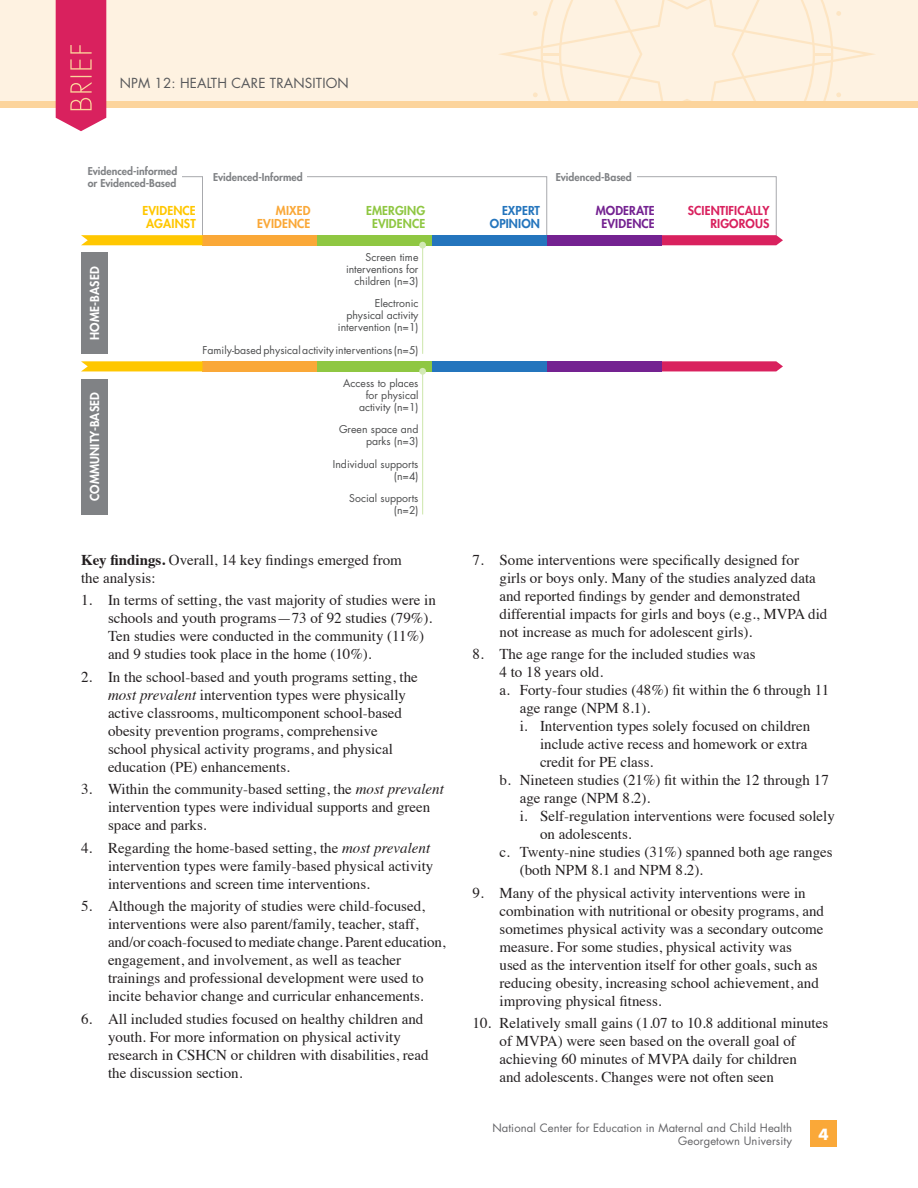
<style>
.page{position:relative;width:918px;height:1188px;background:#fff}
.page>*{position:absolute;margin:0;border:0;box-sizing:border-box;transform-origin:0 0}
.Body_Text{font:15px/18px "Times";color:#231f20}
.Headers{font:700 15px "Futura";color:#fff}
.Headers-2{font:13.5px "Futura";letter-spacing:.01em;color:#57585a}
.Table_Heading{font:800 12px "Futura";letter-spacing:.01em;color:#fff}
.Table_Heading-2{font:800 12px/13.5px "Futura";letter-spacing:.01em;color:#d9215e;text-align:right}
.Table_Heading-3{font:800 12px/13.5px "Futura";letter-spacing:.01em;color:#8fc742;text-align:center}
.Table_Heading-4{font:800 12px/13.5px "Futura";letter-spacing:.01em;color:#742291;text-align:center}
.Table_Heading-5{font:800 12px/13.5px "Futura";letter-spacing:.01em;color:#ffc700}
.Table_Heading-6{font:800 12px "Futura";letter-spacing:.01em;color:#faa838}
.Table_Heading-7{font:800 12px "Futura";letter-spacing:.01em;color:#2475bd}
.Footers{font:11.25px "Futura";letter-spacing:.01em;color:#636366}
.Table_Heading-8{font:10.5px/12px "Futura";color:#4b4c4d;text-align:right}
.Table_Heading-9{font:800 10.5px "Futura";color:#808285}
.s1{font-weight:700}
.s2{font-style:italic}
</style>
<div class="page">
<div style="left:810px;top:1120px;width:27px;height:28px;background:#faa838"></div>
<div style="left:0;top:0;width:918px;height:101px;background:#fef2e1"></div>
<svg style="left:499px;top:0;width:376px;height:101px"></svg>
<div style="left:0;top:101px;width:918px;height:7px;background:#fcd49c"></div>
<svg style="left:56px;top:0;width:50px;height:131px;background:#dc3368"></svg>
<svg style="left:307px;top:176px;width:241px;height:59px"></svg>
<svg style="left:637px;top:176px;width:146px;height:69px"></svg>
<div style="left:203px;top:235px;width:114px;height:10px;background:#faa838"></div>
<div style="left:317px;top:235px;width:115px;height:10px;background:#8fc742"></div>
<div style="left:432px;top:235px;width:115px;height:10px;background:#2475bd"></div>
<div style="left:547px;top:235px;width:115px;height:10px;background:#742291"></div>
<svg style="left:81px;top:176px;width:122px;height:69px"></svg>
<div style="left:81px;top:379px;width:27px;height:135px;background:#808285"></div>
<div style="left:81px;top:253px;width:27px;height:101px;background:#808285"></div>
<hr style="left:422px;top:245px;width:1px;height:109px;background:#d2e9b4">
<div style="left:419px;top:242px;width:7px;height:6px;background:#d2e9b4;border-radius:50%"></div>
<svg style="left:662px;top:361px;width:121px;height:10px"></svg>
<div style="left:203px;top:361px;width:114px;height:10px;background:#faa838"></div>
<div style="left:317px;top:361px;width:115px;height:10px;background:#8fc742"></div>
<div style="left:432px;top:361px;width:115px;height:10px;background:#2475bd"></div>
<div style="left:547px;top:361px;width:115px;height:10px;background:#742291"></div>
<hr style="left:422px;top:371px;width:1px;height:143px;background:#d2e9b4">
<div style="left:419px;top:368px;width:7px;height:7px;background:#d2e9b4;border-radius:50%"></div>
<svg style="left:81px;top:361px;width:122px;height:10px"></svg>
<p class="Headers-2" style="left:120px;top:73px;width:230px">NPM 12: HEALTH CARE TRANSITION</p>
<p class="Table_Heading-9" style="left:88px;top:164px;width:91px">Evidenced-informed</p>
<p class="Table_Heading-9" style="left:88px;top:176px;width:90px">or Evidenced-Based</p>
<p class="Table_Heading-9" style="left:213px;top:170px;width:91px">Evidenced-Informed</p>
<p class="Table_Heading" style="left:87px;top:340px;width:75px;rotate:-90deg">HOME-BASED</p>
<p class="Table_Heading" style="left:87px;top:501px;width:110px;rotate:-90deg">COMMUNITY-BASED</p>
<p class="Table_Heading-5" style="left:143px;top:204px;width:55px">EVIDENCE<br>AGAINST</p>
<p class="Table_Heading-3" style="left:366px;top:204px;width:61px">EMERGING<br>EVIDENCE</p>
<p class="Table_Heading-6" style="left:276px;top:202px;width:36px">MIXED</p>
<p class="Table_Heading-6" style="left:257px;top:216px;width:55px">EVIDENCE</p>
<p class="Table_Heading-8" style="left:346px;top:251px;width:74px">Screen time interventions for children (n=3)</p>
<p class="Table_Heading-8" style="left:338px;top:297px;width:82px">Electronic physical activity intervention (n=1)</p>
<p class="Table_Heading-8" style="left:203px;top:344px;width:218px">Family-based physical activity interventions (n=5)</p>
<p class="Table_Heading-8" style="left:343px;top:377px;width:77px">Access to places for physical activity (n=1)</p>
<p class="Table_Heading-8" style="left:339px;top:423px;width:81px">Green space and parks (n=3)</p>
<p class="Table_Heading-8" style="left:333px;top:458px;width:87px">Individual supports (n=4)</p>
<p class="Table_Heading-8" style="left:349px;top:492px;width:71px">Social supports (n=2)</p>
<p class="Body_Text" style="left:81px;top:549px;width:322px"><span class="s1">Key findings.</span> Overall, 14 key findings emerged from the analysis:</p>
<p class="Body_Text" style="left:108px;top:590px;width:329px;text-indent:-27px">1. In terms of setting, the vast majority of studies were in schools and youth programs—73 of 92 studies (79%).<br>Ten studies were conducted in the community (11%) and 9 studies took place in the home (10%).</p>
<p class="Body_Text" style="left:108px;top:666px;width:311px;text-indent:-27px">2. In the school-based and youth programs setting, the <span class="s2">most prevalent</span> intervention types were physically active classrooms, multicomponent school-based obesity prevention programs, comprehensive school physical activity programs, and physical education (PE) enhancements.</p>
<p class="Body_Text" style="left:108px;top:779px;width:337px;text-indent:-27px">3. Within the community-based setting, the <span class="s2">most prevalent </span>intervention types were individual supports and green space and parks.</p>
<p class="Body_Text" style="left:108px;top:837px;width:327px;text-indent:-27px">4. Regarding the home-based setting, the <span class="s2">most prevalent </span>intervention types were family-based physical activity interventions and screen time interventions.</p>
<p class="Body_Text" style="left:108px;top:896px;width:319px;text-indent:-27px">5. Although the majority of studies were child-focused, interventions were also parent/family, teacher, staff,</p>
<p class="Body_Text" style="left:108px;top:932px;width:339px">and/or coach-focused to mediate change. Parent education,</p>
<p class="Body_Text" style="left:108px;top:950px;width:317px">engagement, and involvement, as well as teacher trainings and professional development were used to incite behavior change and curricular enhancements.</p>
<p class="Body_Text" style="left:108px;top:1008px;width:322px;text-indent:-27px">6. All included studies focused on healthy children and youth. For more information on physical activity research in CSHCN or children with disabilities, read the discussion section.</p>
<p class="Table_Heading-7" style="left:502px;top:202px;width:39px">EXPERT</p>
<p class="Table_Heading-7" style="left:490px;top:216px;width:52px">OPINION</p>
<p class="Table_Heading-9" style="left:556px;top:170px;width:78px">Evidenced-Based</p>
<p class="Table_Heading-4" style="left:596px;top:204px;width:60px">MODERATE<br>EVIDENCE</p>
<p class="Table_Heading-2" style="left:688px;top:204px;width:83px">SCIENTIFICALLY<br>RIGOROUS</p>
<p class="Body_Text" style="left:500px;top:549px;width:329px;text-indent:-27px">7. Some interventions were specifically designed for girls or boys only. Many of the studies analyzed data and reported findings by gender and demonstrated differential impacts for girls and boys (e.g., MVPA did not increase as much for adolescent girls).</p>
<p class="Body_Text" style="left:500px;top:644px;width:258px;text-indent:-27px">8. The age range for the included studies was<br>4 to 18 years old.</p>
<p class="Body_Text" style="left:520px;top:680px;width:311px;text-indent:-20px">a. Forty-four studies (48%) fit within the 6 through 11 age range (NPM 8.1).</p>
<p class="Body_Text" style="left:540px;top:716px;width:272px;text-indent:-20px">i. Intervention types solely focused on children include active recess and homework or extra credit for PE class.</p>
<p class="Body_Text" style="left:520px;top:770px;width:311px;text-indent:-20px">b. Nineteen studies (21%) fit within the 12 through 17 age range (NPM 8.2).</p>
<p class="Body_Text" style="left:540px;top:806px;width:296px;text-indent:-20px">i. Self-regulation interventions were focused solely on adolescents.</p>
<p class="Body_Text" style="left:520px;top:842px;width:315px;text-indent:-20px">c. Twenty-nine studies (31%) spanned both age ranges (both NPM 8.1 and NPM 8.2).</p>
<p class="Body_Text" style="left:500px;top:882px;width:326px;text-indent:-27px">9. Many of the physical activity interventions were in combination with nutritional or obesity programs, and sometimes physical activity was a secondary outcome measure. For some studies, physical activity was<br>used as the intervention itself for other goals, such as reducing obesity, increasing school achievement, and improving physical fitness.</p>
<p class="Body_Text" style="left:500px;top:1013px;width:330px;text-indent:-27px">10. Relatively small gains (1.07 to 10.8 additional minutes of MVPA) were seen based on the overall goal of achieving 60 minutes of MVPA daily for children<br>and adolescents. Changes were not often seen</p>
<p class="Footers" style="left:492px;top:1120px;width:301px">National Center for Education in Maternal and Child Health</p>
<p class="Footers" style="left:678px;top:1133px;width:115px">Georgetown University</p>
<p class="Headers" style="left:818px;top:1124px;width:12px">4</p>
</div>
